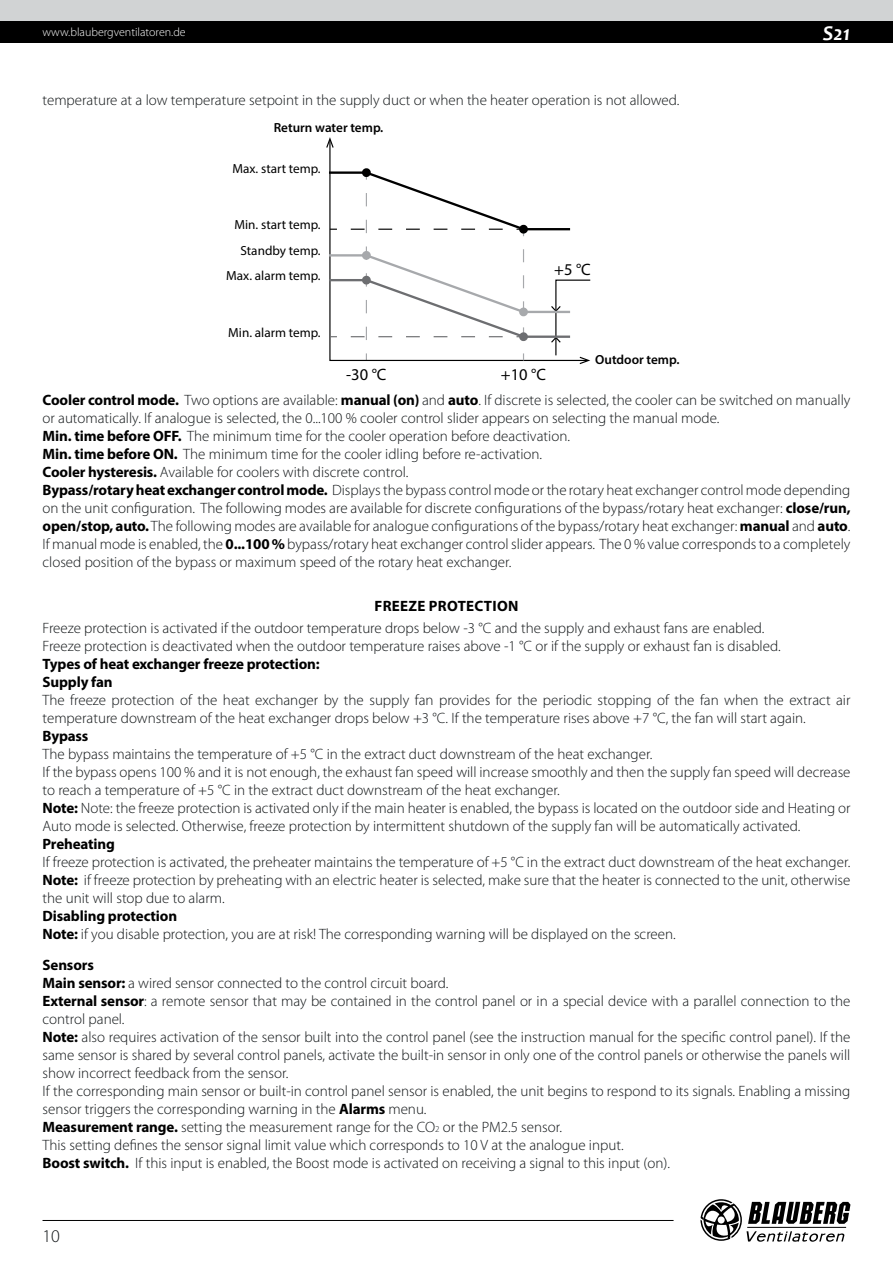
<style>
.page{position:relative;width:893px;height:1263px;background:#fff}
.page>*{position:absolute;margin:0;border:0;box-sizing:border-box;transform-origin:0 0}
.t1{font:italic 700 21px "Candara";color:#fff}
.t2{font:300 18px "Myriad Pro";color:#101416}
.t3{font:16.5px "Myriad Pro";color:#000}
.t4{font:300 15px/18px "Myriad Pro";color:#101416}
.t5{font:700 15px/18px "Myriad Pro";letter-spacing:-.01em;color:#000}
.t6{font:700 15px "Myriad Pro";letter-spacing:.02em;color:#000}
.t7{font:13.2px/26.2px "Myriad Pro";color:#000;text-align:center}
.t8{font:600 13.2px "Myriad Pro";color:#000}
.t9{font:300 12px "Myriad Pro";color:#fff}
.s1{font-weight:700;color:#000}
.s2{font-size:9px}
</style>
<div class="page">
<div style="left:0;top:0;width:893px;height:21px;background:#d1d3d4"></div>
<div style="left:0;top:21px;width:893px;height:22px;background:#000"></div>
<svg style="left:700px;top:1199px;width:150px;height:43px"></svg>
<hr style="left:43px;top:1220px;width:631px;height:1px;background:#000">
<svg style="left:329px;top:148px;width:242px;height:213px"></svg>
<svg style="left:326px;top:137px;width:8px;height:11px"></svg>
<svg style="left:551px;top:279px;width:40px;height:85px"></svg>
<hr style="left:329px;top:171px;width:37px;height:3px;background:#000">
<hr style="left:523px;top:228px;width:47px;height:2px;background:#000">
<hr style="left:329px;top:254px;width:37px;height:3px;background:#a7a9ac">
<hr style="left:523px;top:311px;width:47px;height:2px;background:#a7a9ac">
<hr style="left:329px;top:279px;width:37px;height:2px;background:#6d6e71">
<hr style="left:523px;top:336px;width:47px;height:2px;background:#6d6e71">
<svg style="left:351px;top:168px;width:177px;height:179px"></svg>
<p class="t9" style="left:43px;top:26px;width:145px">www.blaubergventilatoren.de</p>
<h1 class="t1" style="left:823px;top:20px;width:29px">S21</h1>
<p class="t4" style="left:43px;top:91px;width:638px">temperature at a low temperature setpoint in the supply duct or when the heater operation is not allowed.</p>
<p class="t8" style="left:274px;top:119px;width:111px">Return water temp.</p>
<p class="t7" style="left:232px;top:155px;width:90px">Max. start temp.</p>
<p class="t7" style="left:234px;top:211px;width:88px">Min. start temp.<br>Standby temp.</p>
<p class="t7" style="left:226px;top:262px;width:96px">Max. alarm temp.</p>
<p class="t7" style="left:228px;top:319px;width:94px">Min. alarm temp.</p>
<p class="t3" style="left:554px;top:259px;width:38px">+5 °C</p>
<p class="t3" style="left:346px;top:364px;width:42px">-30 °C</p>
<p class="t3" style="left:501px;top:364px;width:47px">+10 °C</p>
<p class="t8" style="left:595px;top:351px;width:86px">Outdoor temp.</p>
<p class="t4" style="left:43px;top:391px;width:809px"><span class="s1">Cooler control mode.</span> Two options are available: <span class="s1">manual (on)</span> and <span class="s1">auto</span>. If discrete is selected, the cooler can be switched on manually or automatically. If analogue is selected, the 0...100 % cooler control slider appears on selecting the manual mode.<br><span class="s1">Min. time before OFF.</span> The minimum time for the cooler operation before deactivation.<br><span class="s1">Min. time before ON.</span> The minimum time for the cooler idling before re-activation.<br><span class="s1">Cooler hysteresis.</span> Available for coolers with discrete control.<br><span class="s1">Bypass/rotary heat exchanger control mode.</span> Displays the bypass control mode or the rotary heat exchanger control mode depending on the unit configuration. The following modes are available for discrete configurations of the bypass/rotary heat exchanger: <span class="s1">close/run, open/stop, auto.</span> The following modes are available for analogue configurations of the bypass/rotary heat exchanger: <span class="s1">manual</span> and <span class="s1">auto</span>.<br>If manual mode is enabled, the <span class="s1">0...100 %</span> bypass/rotary heat exchanger control slider appears. The 0 % value corresponds to a completely closed position of the bypass or maximum speed of the rotary heat exchanger.</p>
<p class="t6" style="left:375px;top:596px;width:145px">FREEZE PROTECTION</p>
<p class="t4" style="left:43px;top:619px;width:740px">Freeze protection is activated if the outdoor temperature drops below -3 °C and the supply and exhaust fans are enabled.<br>Freeze protection is deactivated when the outdoor temperature raises above -1 °C or if the supply or exhaust fan is disabled.</p>
<p class="t5" style="left:43px;top:655px;width:279px">Types of heat exchanger freeze protection:<br>Supply fan</p>
<p class="t4" style="left:43px;top:691px;width:809px">The freeze protection of the heat exchanger by the supply fan provides for the periodic stopping of the fan when the extract air temperature downstream of the heat exchanger drops below +3 °C. If the temperature rises above +7 °C, the fan will start again.</p>
<p class="t5" style="left:43px;top:727px;width:47px">Bypass</p>
<p class="t4" style="left:43px;top:745px;width:809px">The bypass maintains the temperature of +5 °C in the extract duct downstream of the heat exchanger.<br>If the bypass opens 100 % and it is not enough, the exhaust fan speed will increase smoothly and then the supply fan speed will decrease to reach a temperature of +5 °C in the extract duct downstream of the heat exchanger.<br><span class="s1">Note:</span> Note: the freeze protection is activated only if the main heater is enabled, the bypass is located on the outdoor side and Heating or Auto mode is selected. Otherwise, freeze protection by intermittent shutdown of the supply fan will be automatically activated.</p>
<p class="t5" style="left:43px;top:835px;width:74px">Preheating</p>
<p class="t4" style="left:43px;top:853px;width:809px;text-align:justify">If freeze protection is activated, the preheater maintains the temperature of +5 °C in the extract duct downstream of the heat exchanger.<br><span class="s1">Note:</span> if freeze protection by preheating with an electric heater is selected, make sure that the heater is connected to the unit, otherwise the unit will stop due to alarm.</p>
<p class="t4" style="left:43px;top:907px;width:635px"><span class="s1">Disabling protection<br>Note:</span> if you disable protection, you are at risk! The corresponding warning will be displayed on the screen.</p>
<p class="t4" style="left:43px;top:956px;width:810px"><span class="s1">Sensors<br>Main sensor:</span> a wired sensor connected to the control circuit board.<br><span class="s1">External sensor</span>: a remote sensor that may be contained in the control panel or in a special device with a parallel connection to the control panel.<br><span class="s1">Note:</span> also requires activation of the sensor built into the control panel (see the instruction manual for the specific control panel). If the same sensor is shared by several control panels, activate the built-in sensor in only one of the control panels or otherwise the panels will show incorrect feedback from the sensor.<br>If the corresponding main sensor or built-in control panel sensor is enabled, the unit begins to respond to its signals. Enabling a missing sensor triggers the corresponding warning in the <span class="s1">Alarms</span> menu.<br><span class="s1">Measurement range.</span> setting the measurement range for the CO<span class="s2">2</span> or the PM2.5 sensor.<br>This setting defines the sensor signal limit value which corresponds to 10 V at the analogue input.<br><span class="s1">Boost switch.</span> If this input is enabled, the Boost mode is activated on receiving a signal to this input (on).</p>
<p class="t2" style="left:43px;top:1226px;width:19px">10</p>
</div>
